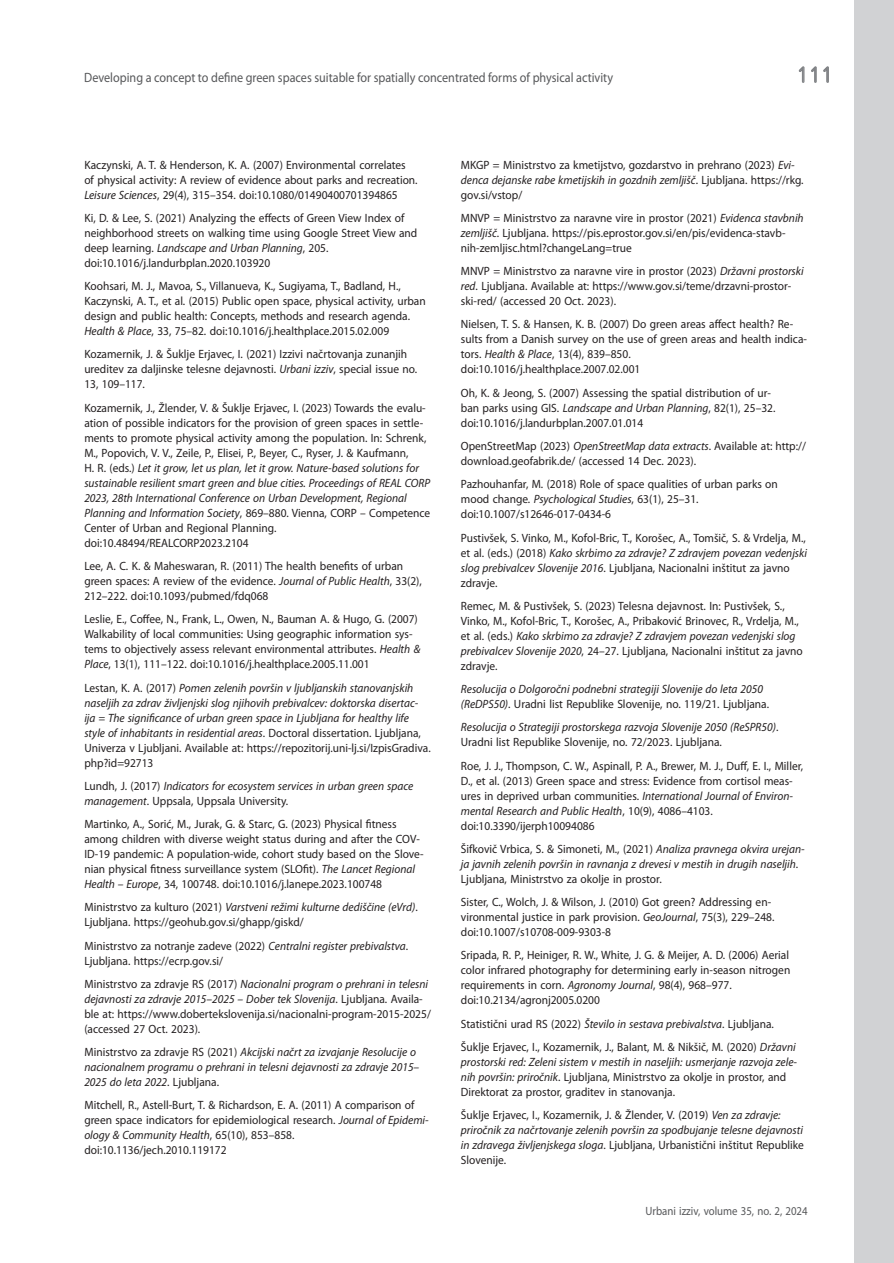
<style>
.page{position:relative;width:894px;height:1263px;background:#fff}
.page>*{position:absolute;margin:0;border:0;box-sizing:border-box;transform-origin:0 0}
.t1{font:24px "ISOCTEUR";color:#808285}
.t2{font:13.5px "Myriad Pro";color:#57585a;scale:.9 1}
.t3{font:12px/15px "Myriad Pro";color:#231f20;scale:.95 1}
.t4{font:italic 12px/15px "Myriad Pro";color:#231f20;scale:.95 1}
.t5{font:12px "Myriad Pro";color:#57585a;scale:.9 1}
.s1{font-style:italic}
.s2{font-style:normal}
</style>
<div class="page">
<svg style="left:798px;top:66px;width:6px;height:17px"></svg>
<svg style="left:811px;top:66px;width:5px;height:17px"></svg>
<svg style="left:823px;top:66px;width:6px;height:17px"></svg>
<div style="left:854px;top:0;width:39px;height:1263px;background:#d1d2d4"></div>
<p class="t2" style="left:84px;top:70px;width:589px">Developing a concept to define green spaces suitable for spatially concentrated forms of physical activity</p>
<h1 class="t1" style="left:793px;top:59px;width:43px">111</h1>
<p class="t3" style="left:84px;top:157px;width:352px">Kaczynski, A. T. &amp; Henderson, K. A. (2007) Environmental correlates of physical activity: A review of evidence about parks and recreation.<br><span class="s1">Leisure Sciences</span>, 29(4), 315–354. doi:10.1080/01490400701394865</p>
<p class="t3" style="left:84px;top:211px;width:352px">Ki, D. &amp; Lee, S. (2021) Analyzing the effects of Green View Index of neighborhood streets on walking time using Google Street View and deep learning. <span class="s1">Landscape and Urban Planning</span>, 205. doi:10.1016/j.landurbplan.2020.103920</p>
<p class="t3" style="left:84px;top:279px;width:361px">Koohsari, M. J., Mavoa, S., Villanueva, K., Sugiyama, T., Badland, H., Kaczynski, A. T., et al. (2015) Public open space, physical activity, urban design and public health: Concepts, methods and research agenda.<br><span class="s1">Health &amp; Place</span>, 33, 75–82. doi:10.1016/j.healthplace.2015.02.009</p>
<p class="t3" style="left:84px;top:347px;width:352px">Kozamernik, J. &amp; Šuklje Erjavec, I. (2021) Izzivi načrtovanja zunanjih ureditev za daljinske telesne dejavnosti. <span class="s1">Urbani izziv</span>, special issue no.<br>13, 109–117.</p>
<p class="t3" style="left:84px;top:400px;width:365px">Kozamernik, J., Žlender, V. &amp; Šuklje Erjavec, I. (2023) Towards the evalu&shy;ation of possible indicators for the provision of green spaces in settle&shy;ments to promote physical activity among the population. In: Schrenk, M., Popovich, V. V., Zeile, P., Elisei, P., Beyer, C., Ryser, J. &amp; Kaufmann,<br>H. R. (eds.) <span class="s1">Let it grow, let us plan, let it grow. Nature-based solutions for sustainable resilient smart green and blue cities. Proceedings of REAL CORP 2023, 28th International Conference on Urban Development, Regional Planning and Information Society</span>, 869–880. Vienna, CORP – Competence Center of Urban and Regional Planning. doi:10.48494/REALCORP2023.2104</p>
<p class="t3" style="left:84px;top:559px;width:357px">Lee, A. C. K. &amp; Maheswaran, R. (2011) The health benefits of urban green spaces: A review of the evidence. <span class="s1">Journal of Public Health</span>, 33(2),<br>212–222. doi:10.1093/pubmed/fdq068</p>
<p class="t3" style="left:84px;top:612px;width:355px">Leslie, E., Coffee, N., Frank, L., Owen, N., Bauman A. &amp; Hugo, G. (2007)<br>Walkability of local communities: Using geographic information sys&shy;tems to objectively assess relevant environmental attributes. <span class="s1">Health &amp; Place</span>, 13(1), 111–122. doi:10.1016/j.healthplace.2005.11.001</p>
<p class="t4" style="left:84px;top:680px;width:366px"><span class="s2">Lestan, K. A. (2017)</span> Pomen zelenih površin v ljubljanskih stanovanjskih naseljih za zdrav življenjski slog njihovih prebivalcev: doktorska disertac&shy;ija = The significance of urban green space in Ljubljana for healthy life style of inhabitants in residential areas<span class="s2">. Doctoral dissertation. Ljubljana, Univerza v Ljubljani. Available at: https://repozitorij.uni-lj.si/IzpisGradiva. php?id=92713</span></p>
<p class="t4" style="left:84px;top:778px;width:347px"><span class="s2">Lundh, J. (2017)</span> Indicators for ecosystem services in urban green space management<span class="s2">. Uppsala, Uppsala University.</span></p>
<p class="t3" style="left:84px;top:817px;width:359px">Martinko, A., Sorić, M., Jurak, G. &amp; Starc, G. (2023) Physical fitness among children with diverse weight status during and after the COV-ID-19 pandemic: A population-wide, cohort study based on the Slove&shy;nian physical fitness surveillance system (SLOfit). <span class="s1">The Lancet Regional Health – Europe</span>, 34, 100748. doi:10.1016/j.lanepe.2023.100748</p>
<p class="t3" style="left:84px;top:900px;width:352px">Ministrstvo za kulturo (2021) <span class="s1">Varstveni režimi kulturne dediščine (eVrd)</span>.<br>Ljubljana. https://geohub.gov.si/ghapp/giskd/</p>
<p class="t3" style="left:84px;top:938px;width:342px">Ministrstvo za notranje zadeve (2022) <span class="s1">Centralni register prebivalstva</span>.<br>Ljubljana. https://ecrp.gov.si/</p>
<p class="t3" style="left:84px;top:976px;width:366px">Ministrstvo za zdravje RS (2017) <span class="s1">Nacionalni program o prehrani in telesni dejavnosti za zdravje 2015–2025 – Dober tek Slovenija</span>. Ljubljana. Availa&shy;ble at: https://www.dobertekslovenija.si/nacionalni-program-2015-2025/ (accessed 27 Oct. 2023).</p>
<p class="t4" style="left:84px;top:1045px;width:354px"><span class="s2">Ministrstvo za zdravje RS (2021)</span> Akcijski načrt za izvajanje Resolucije o nacionalnem programu o prehrani in telesni dejavnosti za zdravje 2015–<br>2025 do leta 2022<span class="s2">. Ljubljana.</span></p>
<p class="t3" style="left:84px;top:1098px;width:364px">Mitchell, R., Astell-Burt, T. &amp; Richardson, E. A. (2011) A comparison of green space indicators for epidemiological research. <span class="s1">Journal of Epidemi&shy;ology &amp; Community Health</span>, 65(10), 853–858. doi:10.1136/jech.2010.119172</p>
<p class="t3" style="left:461px;top:157px;width:362px">MKGP = Ministrstvo za kmetijstvo, gozdarstvo in prehrano (2023) <span class="s1">Evi&shy;denca dejanske rabe kmetijskih in gozdnih zemljišč</span>. Ljubljana. https://rkg. gov.si/vstop/</p>
<p class="t3" style="left:461px;top:211px;width:362px">MNVP = Ministrstvo za naravne vire in prostor (2021) <span class="s1">Evidenca stavbnih zemljišč</span>. Ljubljana. https://pis.eprostor.gov.si/en/pis/evidenca-stavb&shy;nih-zemljisc.html?changeLang=true</p>
<p class="t3" style="left:461px;top:264px;width:362px">MNVP = Ministrstvo za naravne vire in prostor (2023) <span class="s1">Državni prostorski red</span>. Ljubljana. Available at: https://www.gov.si/teme/drzavni-prostor&shy;ski-red/ (accessed 20 Oct. 2023).</p>
<p class="t3" style="left:461px;top:317px;width:366px">Nielsen, T. S. &amp; Hansen, K. B. (2007) Do green areas affect health? Re&shy;sults from a Danish survey on the use of green areas and health indica&shy;tors. <span class="s1">Health &amp; Place</span>, 13(4), 839–850. doi:10.1016/j.healthplace.2007.02.001</p>
<p class="t3" style="left:461px;top:385px;width:332px">Oh, K. &amp; Jeong, S. (2007) Assessing the spatial distribution of ur&shy;ban parks using GIS. <span class="s1">Landscape and Urban Planning</span>, 82(1), 25–32. doi:10.1016/j.landurbplan.2007.01.014</p>
<p class="t3" style="left:461px;top:439px;width:364px">OpenStreetMap (2023) <span class="s1">OpenStreetMap data extracts</span>. Available at: http:// download.geofabrik.de/ (accessed 14 Dec. 2023).</p>
<p class="t3" style="left:461px;top:477px;width:335px">Pazhouhanfar, M. (2018) Role of space qualities of urban parks on mood change. <span class="s1">Psychological Studies</span>, 63(1), 25–31. doi:10.1007/s12646-017-0434-6</p>
<p class="t3" style="left:461px;top:530px;width:366px">Pustivšek, S. Vinko, M., Kofol-Bric, T., Korošec, A., Tomšič, S. &amp; Vrdelja, M., et al. (eds.) (2018) <span class="s1">Kako skrbimo za zdravje? Z zdravjem povezan vedenjski slog prebivalcev Slovenije 2016</span>. Ljubljana, Nacionalni inštitut za javno zdravje.</p>
<p class="t3" style="left:461px;top:598px;width:361px">Remec, M. &amp; Pustivšek, S. (2023) Telesna dejavnost. In: Pustivšek, S., Vinko, M., Kofol-Bric, T., Korošec, A., Pribaković Brinovec, R., Vrdelja, M., et al. (eds.) <span class="s1">Kako skrbimo za zdravje? Z zdravjem povezan vedenjski slog prebivalcev Slovenije 2020</span>, 24–27. Ljubljana, Nacionalni inštitut za javno zdravje.</p>
<p class="t4" style="left:461px;top:682px;width:326px">Resolucija o Dolgoročni podnebni strategiji Slovenije do leta 2050 (ReDPS50)<span class="s2">. Uradni list Republike Slovenije, no. 119/21. Ljubljana.</span></p>
<p class="t4" style="left:461px;top:720px;width:336px">Resolucija o Strategiji prostorskega razvoja Slovenije 2050 (ReSPR50)<span class="s2">.<br>Uradni list Republike Slovenije, no. 72/2023. Ljubljana.</span></p>
<p class="t3" style="left:461px;top:758px;width:362px">Roe, J. J., Thompson, C. W., Aspinall, P. A., Brewer, M. J., Duff, E. I., Miller, D., et al. (2013) Green space and stress: Evidence from cortisol meas&shy;ures in deprived urban communities. <span class="s1">International Journal of Environ&shy;mental Research and Public Health</span>, 10(9), 4086–4103. doi:10.3390/ijerph10094086</p>
<p class="t4" style="left:461px;top:841px;width:363px"><span class="s2">Šifkovič Vrbica, S. &amp; Simoneti, M., (2021)</span> Analiza pravnega okvira urejan&shy;ja javnih zelenih površin in ravnanja z drevesi v mestih in drugih naseljih<span class="s2">.<br>Ljubljana, Ministrstvo za okolje in prostor.</span></p>
<p class="t3" style="left:461px;top:895px;width:331px">Sister, C., Wolch, J. &amp; Wilson, J. (2010) Got green? Addressing en&shy;vironmental justice in park provision. <span class="s1">GeoJournal</span>, 75(3), 229–248. doi:10.1007/s10708-009-9303-8</p>
<p class="t3" style="left:461px;top:948px;width:348px">Sripada, R. P., Heiniger, R. W., White, J. G. &amp; Meijer, A. D. (2006) Aerial color infrared photography for determining early in-season nitrogen requirements in corn. <span class="s1">Agronomy Journal</span>, 98(4), 968–977. doi:10.2134/agronj2005.0200</p>
<p class="t3" style="left:461px;top:1012px;width:354px;line-height:23.2px">Statistični urad RS (2022) <span class="s1">Število in sestava prebivalstva</span>. Ljubljana.<br>Šuklje Erjavec, I., Kozamernik, J., Balant, M. &amp; Nikšič, M. (2020) <span class="s1">Državni</span></p>
<p class="t4" style="left:461px;top:1054px;width:355px">prostorski red: Zeleni sistem v mestih in naseljih: usmerjanje razvoja zele&shy;nih površin: priročnik<span class="s2">. Ljubljana, Ministrstvo za okolje in prostor, and<br>Direktorat za prostor, graditev in stanovanja.</span></p>
<p class="t4" style="left:461px;top:1108px;width:362px"><span class="s2">Šuklje Erjavec, I., Kozamernik, J. &amp; Žlender, V. (2019)</span> Ven za zdravje: priročnik za načrtovanje zelenih površin za spodbujanje telesne dejavnosti in zdravega življenjskega sloga<span class="s2">. Ljubljana, Urbanistični inštitut Republike Slovenije.</span></p>
<p class="t5" style="left:645px;top:1204px;width:182px">Urbani izziv, volume 35, no. 2, 2024</p>
</div>
